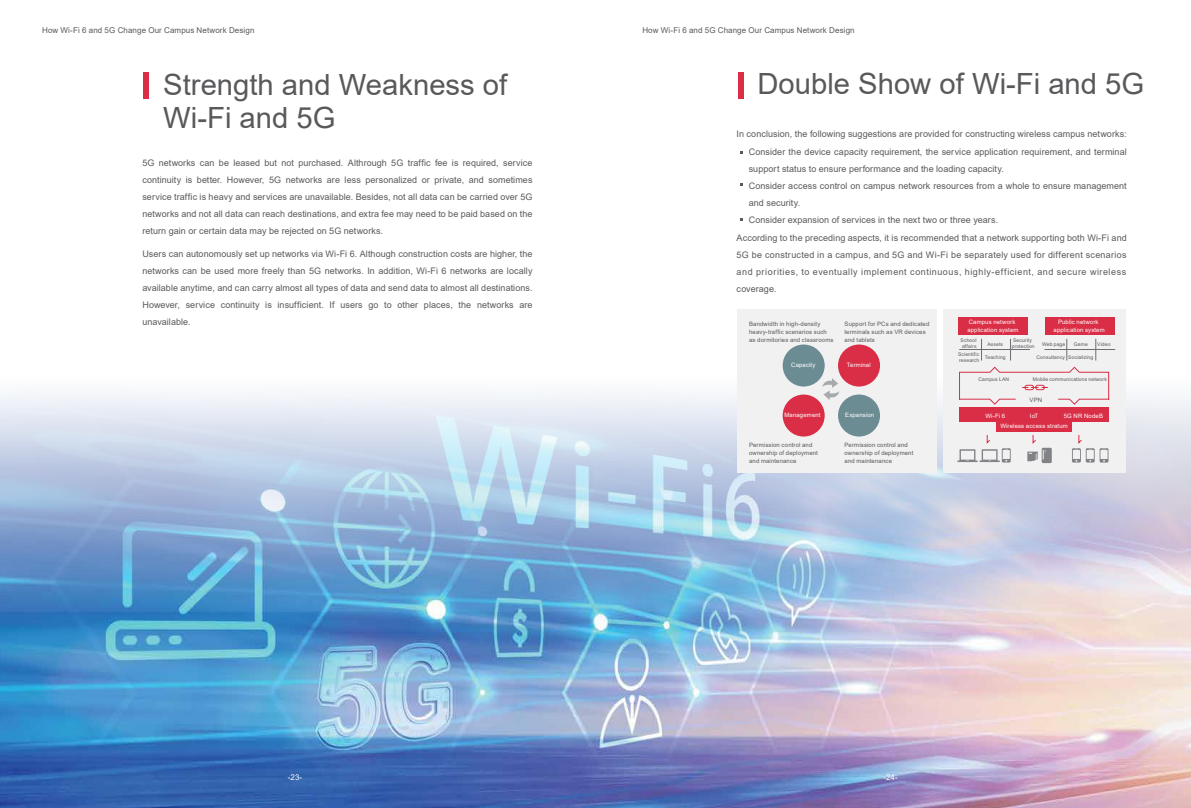
<style>
.page{position:relative;width:1191px;height:808px;background:#fff}
.page>*{position:absolute;margin:0;border:0;box-sizing:border-box;transform-origin:0 0}
.t1{font:29.2px/33px "Arial";color:#58595b}
.t2{font:9px/17px "Arial";letter-spacing:.005em;color:#58595b;text-align:justify}
.t3{font:8px "Arial";letter-spacing:.01em;color:#58595b}
.t4{font:8px "Arial";color:#fff}
.t5{font:6px/8px "Arial";letter-spacing:.02em;color:#58595b}
.t6{font:6px/8px "Arial";letter-spacing:.02em;color:#fff;text-align:center}
.t7{font:5px/6px "Arial";letter-spacing:.02em;color:#58595b}
</style>
<div class="page">
<img style="left:0;top:612px;width:1191px;height:196px">
<svg style="left:0;top:309px;width:1191px;height:303px"></svg>
<div style="left:943px;top:309px;width:182px;height:163px;background:#f1f1f2"></div>
<div style="left:737px;top:309px;width:199px;height:163px;background:#f1f1f2"></div>
<div style="left:958px;top:318px;width:70px;height:17px;background:#d92e46"></div>
<div style="left:959px;top:407px;width:150px;height:15px;background:#d92e46"></div>
<div style="left:996px;top:419px;width:76px;height:12px;background:#d92e46"></div>
<div style="left:1045px;top:318px;width:69px;height:17px;background:#d92e46"></div>
<div style="left:143px;top:72px;width:6px;height:27px;background:#d92e46"></div>
<div style="left:737px;top:72px;width:6px;height:26px;background:#d92e46"></div>
<svg style="left:959px;top:366px;width:150px;height:39px"></svg>
<div style="left:782px;top:344px;width:42px;height:42px;background:#6c8c94;border-radius:50%"></div>
<div style="left:838px;top:344px;width:42px;height:42px;background:#d92e46;border-radius:50%"></div>
<div style="left:782px;top:394px;width:42px;height:42px;background:#d92e46;border-radius:50%"></div>
<div style="left:838px;top:394px;width:42px;height:42px;background:#6c8c94;border-radius:50%"></div>
<svg style="left:822px;top:378px;width:17px;height:22px"></svg>
<hr style="left:959px;top:349px;width:71px;height:1px;background:#6d6e71">
<svg style="left:981px;top:339px;width:1px;height:21px"></svg>
<svg style="left:1010px;top:339px;width:1px;height:21px"></svg>
<hr style="left:1044px;top:349px;width:71px;height:1px;background:#6d6e71">
<svg style="left:1066px;top:339px;width:1px;height:21px"></svg>
<svg style="left:1095px;top:339px;width:1px;height:21px"></svg>
<svg style="left:957px;top:434px;width:53px;height:28px"></svg>
<svg style="left:1027px;top:435px;width:24px;height:28px"></svg>
<svg style="left:1072px;top:435px;width:36px;height:27px"></svg>
<p class="t3" style="left:42px;top:25px;width:214px">How Wi-Fi 6 and 5G Change Our Campus Network Design</p>
<p class="t3" style="left:642px;top:25px;width:214px">How Wi-Fi 6 and 5G Change Our Campus Network Design</p>
<h1 class="t1" style="left:163px;top:68px;width:345px">Strength and Weakness of<br>Wi-Fi and 5G</h1>
<p class="t2" style="left:142px;top:155px;width:391px">5G networks can be leased but not purchased. Althrough 5G traffic fee is required, service continuity is better. However, 5G networks are less personalized or private, and sometimes service traffic is heavy and services are unavailable. Besides, not all data can be carried over 5G networks and not all data can reach destinations, and extra fee may need to be paid based on the return gain or certain data may be rejected on 5G networks.</p>
<p class="t2" style="left:142px;top:246px;width:392px">Users can autonomously set up networks via Wi-Fi 6. Although construction costs are higher, the networks can be used more freely than 5G networks. In addition, Wi-Fi 6 networks are locally available anytime, and can carry almost all types of data and send data to almost all destinations.<br>However, service continuity is insufficient. If users go to other places, the networks are unavailable.</p>
<h1 class="t1" style="left:757px;top:67px;width:388px">Double Show of Wi-Fi and 5G</h1>
<p class="t2" style="left:736px;top:125px;width:391px">In conclusion, the following suggestions are provided for constructing wireless campus networks:</p>
<p class="t2" style="left:749px;top:144px;width:379px;text-align:left">Consider the device capacity requirement, the service application requirement, and terminal support status to ensure performance and the loading capacity.<br>Consider access control on campus network resources from a whole to ensure management and security.<br>Consider expansion of services in the next two or three years.</p>
<p class="t2" style="left:736px;top:229px;width:392px">According to the preceding aspects, it is recommended that a network supporting both Wi-Fi and 5G be constructed in a campus, and 5G and Wi-Fi be separately used for different scenarios and priorities, to eventually implement continuous, highly-efficient, and secure wireless coverage.</p>
<p class="t5" style="left:749px;top:320px;width:86px">Bandwidth in high-density heavy-traffic scenarios such as dormitories and classrooms</p>
<p class="t6" style="left:791px;top:360px;width:26px">Capacity</p>
<p class="t6" style="left:784px;top:411px;width:38px">Management</p>
<p class="t5" style="left:844px;top:320px;width:86px">Support for PCs and dedicated terminals such as VR devices and tablets</p>
<p class="t6" style="left:967px;top:318px;width:53px;text-align:left">Campus network application system</p>
<p class="t6" style="left:1053px;top:318px;width:53px">Public network application system</p>
<p class="t7" style="left:978px;top:376px;width:32px">Campus LAN</p>
<p class="t5" style="left:1029px;top:396px;width:14px">VPN</p>
<p class="t6" style="left:985px;top:412px;width:21px">Wi-Fi 6</p>
<p class="t7" style="left:960px;top:337px;width:17px">School affairs</p>
<p class="t7" style="left:987px;top:342px;width:17px">Assets</p>
<p class="t7" style="left:1011px;top:337px;width:24px">Security protection</p>
<p class="t7" style="left:958px;top:351px;width:23px">Scientific research</p>
<p class="t7" style="left:984px;top:354px;width:22px">Teaching</p>
<p class="t7" style="left:1042px;top:342px;width:25px">Web page</p>
<p class="t7" style="left:1073px;top:342px;width:15px">Game</p>
<p class="t7" style="left:1097px;top:342px;width:15px">Video</p>
<p class="t7" style="left:1036px;top:354px;width:58px">Consultancy Socializing</p>
<p class="t6" style="left:847px;top:361px;width:25px">Terminal</p>
<p class="t7" style="left:1033px;top:376px;width:75px">Mobile communications network</p>
<p class="t6" style="left:845px;top:411px;width:31px">Expansion</p>
<p class="t6" style="left:1063px;top:412px;width:41px">5G NR NodeB</p>
<p class="t6" style="left:1000px;top:411px;width:69px;line-height:9.8px">IoT<br>Wireless access stratum</p>
<p class="t5" style="left:749px;top:441px;width:70px">Permission control and ownership of deployment and maintenance</p>
<p class="t5" style="left:844px;top:441px;width:70px">Permission control and ownership of deployment and maintenance</p>
<p class="t4" style="left:288px;top:771px;width:16px">-23-</p>
<p class="t4" style="left:883px;top:772px;width:16px">-24-</p>
</div>
